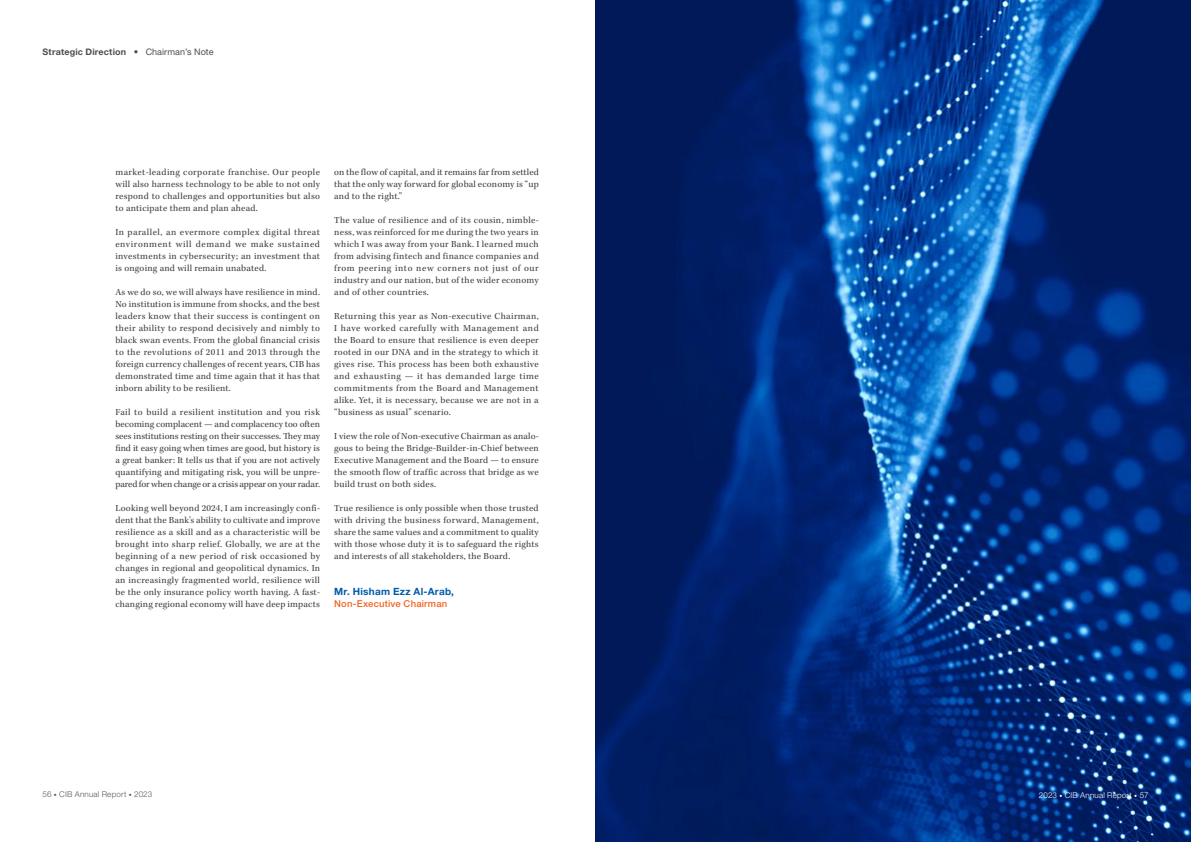
<style>
.page{position:relative;width:1191px;height:842px;background:#fff}
.page>*{position:absolute;margin:0;border:0;box-sizing:border-box;transform-origin:0 0}
.t1{font:700 10px "Helvetica Neue LT Std";letter-spacing:.025em;color:#005baa}
.t2{font:9.5px/12px "Kepler Std";letter-spacing:.02em;color:#414042;text-align:justify}
.t3{font:500 9.5px "Helvetica Neue LT Std";letter-spacing:.02em;color:#f26522}
.t4{font:700 9px "Helvetica Neue LT Std";letter-spacing:.02em;color:#4d4d4f}
.t5{font:300 8px "Helvetica Neue LT Std";letter-spacing:.025em;color:#58595b}
.t6{font:300 8px "Helvetica Neue LT Std";letter-spacing:.025em;color:#fff}
.s1{font-weight:400}
.s2{font-weight:400;font-size:6px}
</style>
<div class="page">
<img style="left:595px;top:0;width:596px;height:842px">
<p class="t4" style="left:43px;top:46px;width:172px">Strategic Direction <span class="s1">• Chairman’s Note</span></p>
<p class="t2" style="left:115px;top:166px;width:206px">market-leading corporate franchise. Our people will also harness technology to be able to not only respond to challenges and opportunities but also to anticipate them and plan ahead.</p>
<p class="t2" style="left:115px;top:226px;width:206px">In parallel, an evermore complex digital threat environment will demand we make sustained investments in cybersecurity; an investment that is ongoing and will remain unabated.</p>
<p class="t2" style="left:115px;top:286px;width:206px">As we do so, we will always have resilience in mind.<br>No institution is immune from shocks, and the best leaders know that their success is contingent on their ability to respond decisively and nimbly to black swan events. From the global financial crisis to the revolutions of 2011 and 2013 through the foreign currency challenges of recent years, CIB has demonstrated time and time again that it has that inborn ability to be resilient.</p>
<p class="t2" style="left:115px;top:406px;width:206px">Fail to build a resilient institution and you risk becoming complacent — and complacency too often sees institutions resting on their successes. They may find it easy going when times are good, but history is a great banker: It tells us that if you are not actively quantifying and mitigating risk, you will be unpre&shy;pared for when change or a crisis appear on your radar.</p>
<p class="t2" style="left:115px;top:502px;width:206px">Looking well beyond 2024, I am increasingly confi&shy;dent that the Bank’s ability to cultivate and improve resilience as a skill and as a characteristic will be brought into sharp relief. Globally, we are at the beginning of a new period of risk occasioned by changes in regional and geopolitical dynamics. In an increasingly fragmented world, resilience will be the only insurance policy worth having. A fast&shy;changing regional economy will have deep impacts</p>
<p class="t2" style="left:334px;top:166px;width:206px">on the flow of capital, and it remains far from settled that the only way forward for global economy is “up and to the right.”</p>
<p class="t2" style="left:334px;top:214px;width:206px">The value of resilience and of its cousin, nimble&shy;ness, was reinforced for me during the two years in which I was away from your Bank. I learned much from advising fintech and finance companies and from peering into new corners not just of our industry and our nation, but of the wider economy and of other countries.</p>
<p class="t2" style="left:334px;top:310px;width:206px">Returning this year as Non-executive Chairman, I have worked carefully with Management and the Board to ensure that resilience is even deeper rooted in our DNA and in the strategy to which it gives rise. This process has been both exhaustive and exhausting — it has demanded large time commitments from the Board and Management alike. Yet, it is necessary, because we are not in a “business as usual” scenario.</p>
<p class="t2" style="left:334px;top:430px;width:206px">I view the role of Non-executive Chairman as analo&shy;gous to being the Bridge-Builder-in-Chief between Executive Management and the Board — to ensure the smooth flow of traffic across that bridge as we build trust on both sides.</p>
<p class="t2" style="left:334px;top:502px;width:206px">True resilience is only possible when those trusted with driving the business forward, Management, share the same values and a commitment to quality with those whose duty it is to safeguard the rights and interests of all stakeholders, the Board.</p>
<p class="t1" style="left:334px;top:585px;width:121px">Mr. Hisham Ezz Al-Arab,</p>
<p class="t3" style="left:334px;top:598px;width:115px">Non-Executive Chairman</p>
<p class="t5" style="left:43px;top:790px;width:111px">56 <span class="s2">•</span> CIB Annual Report <span class="s2">•</span> 2023</p>
<p class="t6" style="left:1039px;top:791px;width:111px">2023 <span class="s2">•</span> CIB Annual Report <span class="s2">•</span> 57</p>
</div>
